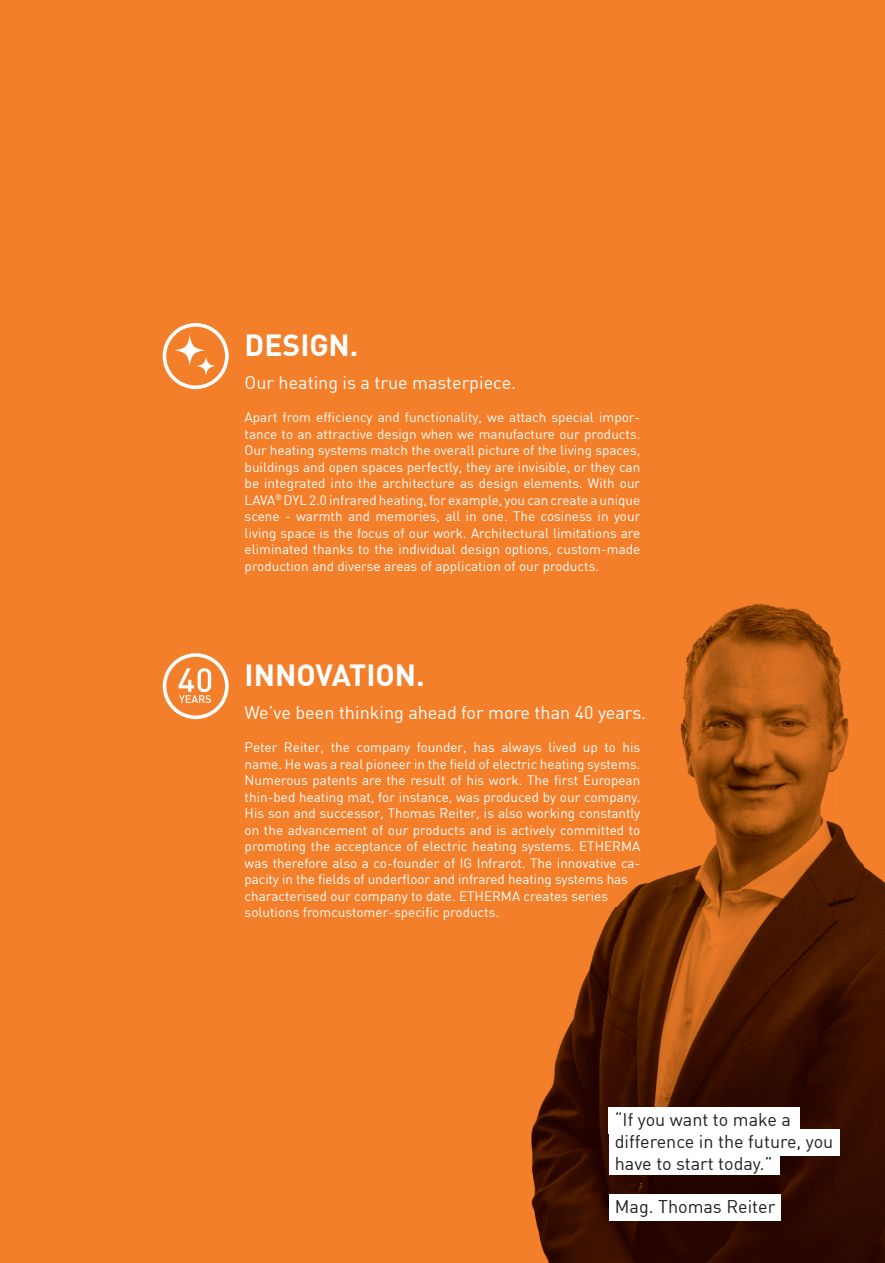
<style>
.page{position:relative;width:885px;height:1263px;background:#fff}
.page>*{position:absolute;margin:0;border:0;box-sizing:border-box;transform-origin:0 0}
.t1{font:700 30px "DIN";color:#fff}
.t2{font:18px/21.6px "DIN";color:#231f20}
.t3{font:18px "DIN";color:#fff}
.t4{font:13.5px/16.5px "DIN";color:#fff;text-align:justify}
</style>
<div class="page">
<div style="left:0;top:0;width:884px;height:1263px;background:#f47f2a"></div>
<img style="left:884px;top:604px;width:1px;height:659px">
<img style="left:531px;top:604px;width:353px;height:659px">
<div style="left:608px;top:1107px;width:191px;height:26px;background:#fff"></div>
<div style="left:608px;top:1130px;width:231px;height:26px;background:#fff"></div>
<div style="left:608px;top:1149px;width:171px;height:26px;background:#fff"></div>
<div style="left:608px;top:1194px;width:172px;height:26px;background:#fff"></div>
<div style="left:163px;top:323px;width:66px;height:66px;border:4px solid #fff;border-radius:50%"></div>
<svg style="left:175px;top:335px;width:30px;height:30px"></svg>
<svg style="left:196px;top:356px;width:20px;height:20px"></svg>
<svg style="left:163px;top:653px;width:66px;height:66px"></svg>
<h1 class="t1" style="left:244px;top:326px;width:115px">DESIGN.</h1>
<h2 class="t3" style="left:244px;top:371px;width:273px">Our heating is a true masterpiece.</h2>
<p class="t4" style="left:244px;top:409px;width:397px">Apart from efficiency and functionality, we attach special impor&shy;tance to an attractive design when we manufacture our products.<br>Our heating systems match the overall picture of the living spaces, buildings and open spaces perfectly, they are invisible, or they can be integrated into the architecture as design elements. With our LAVA<sup>®</sup> DYL 2.0 infrared heating, for example, you can create a unique scene - warmth and memories, all in one. The cosiness in your living space is the focus of our work. Architectural limitations are eliminated thanks to the individual design options, custom-made production and diverse areas of application of our products.</p>
<h1 class="t1" style="left:244px;top:656px;width:182px">INNOVATION.</h1>
<h2 class="t3" style="left:244px;top:701px;width:403px">We’ve been thinking ahead for more than 40 years.</h2>
<p class="t4" style="left:244px;top:739px;width:397px;text-align:left">Peter Reiter, the company founder, has always lived up to his name. He was a real pioneer in the field of electric heating systems.<br>Numerous patents are the result of his work. The first European thin-bed heating mat, for instance, was produced by our company.<br>His son and successor, Thomas Reiter, is also working constantly on the advancement of our products and is actively committed to promoting the acceptance of electric heating systems. ETHERMA was therefore also a co-founder of IG Infrarot. The innovative ca&shy;pacity in the fields of underfloor and infrared heating systems has characterised our company to date. ETHERMA creates series solutions fromcustomer-specific products.</p>
<h2 class="t2" style="left:614px;top:1109px;width:220px">“If you want to make a difference in the future, you have to start today.”</h2>
<h2 class="t2" style="left:614px;top:1195px;width:162px">Mag. Thomas Reiter</h2>
</div>
